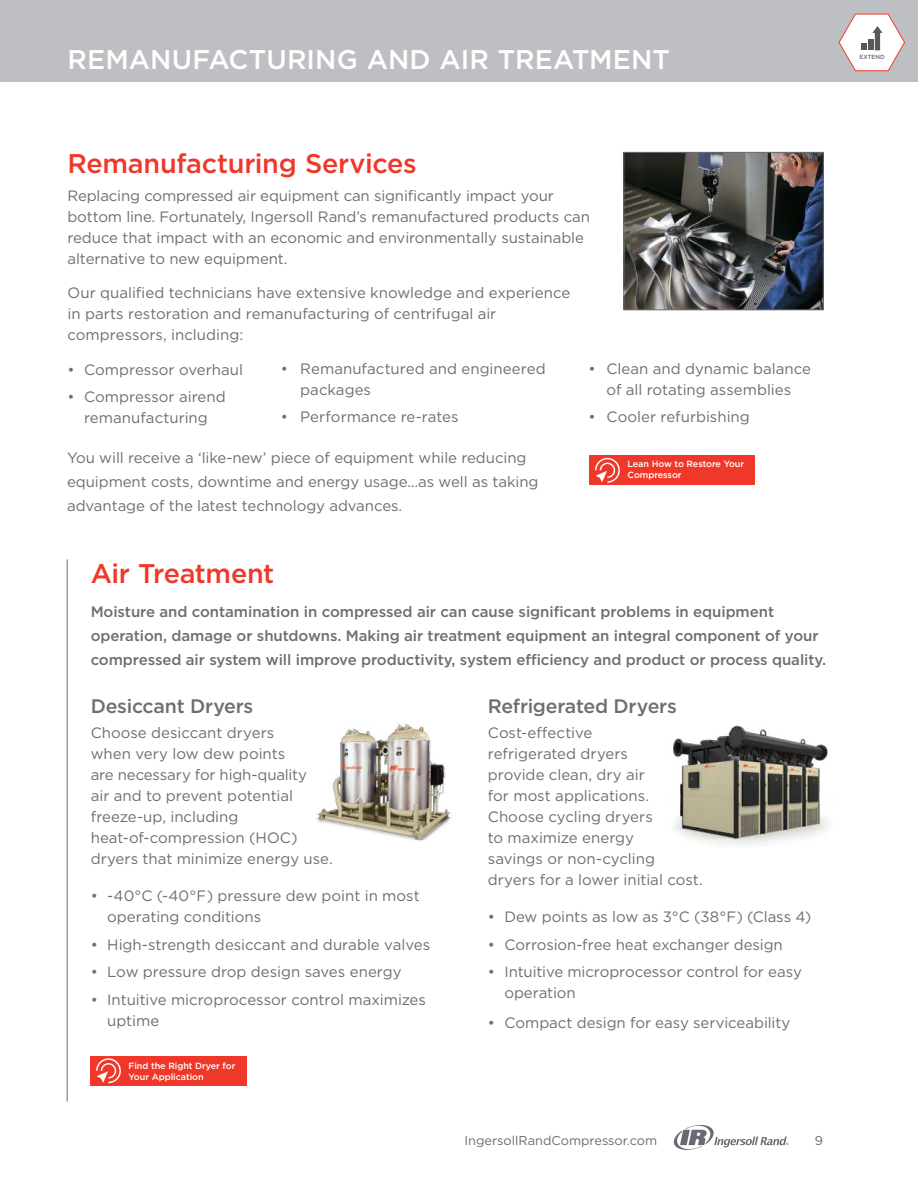
<style>
.page{position:relative;width:918px;height:1188px;background:#fff}
.page>*{position:absolute;margin:0;border:0;box-sizing:border-box;transform-origin:0 0}
.t1{font:500 27px "Gotham";letter-spacing:-.015em;color:#ef3829}
.t2{font:500 27px "Gotham";letter-spacing:.005em;color:#fff}
.t3{font:500 19.5px "Gotham";letter-spacing:-.01em;color:#6d6e71}
.t4{font:15px/21px "Gotham";letter-spacing:-.005em;color:#6d6e71}
.t5{font:500 15px/24px "Gotham";letter-spacing:-.005em;color:#6d6e71}
.t6{font:12.75px "Gotham";color:#696b73}
.t7{font:500 9px/10.5px "Gotham";letter-spacing:-.005em;color:#fff}
.t8{font:500 6px "Gotham";color:#6a6c74}
</style>
<div class="page">
<div style="left:0;top:0;width:918px;height:82px;background:#bebfc3"></div>
<svg style="left:673px;top:1125px;width:116px;height:25px"></svg>
<img style="left:626px;top:154px;width:196px;height:154px">
<div style="left:624px;top:152px;width:200px;height:158px;border:1px solid #6d6e71"></div>
<img style="left:316px;top:723px;width:136px;height:118px">
<img style="left:673px;top:725px;width:155px;height:119px">
<hr style="left:67px;top:559px;width:1px;height:543px;background:#6d6e71">
<svg style="left:838px;top:13px;width:67px;height:59px"></svg>
<div style="left:91px;top:1056px;width:156px;height:29px;background:#ef3829"></div>
<svg style="left:96px;top:1058px;width:25px;height:25px"></svg>
<div style="left:590px;top:456px;width:165px;height:29px;background:#ef3829"></div>
<svg style="left:595px;top:457px;width:25px;height:26px"></svg>
<h1 class="t2" style="left:68px;top:42px;width:604px">REMANUFACTURING AND AIR TREATMENT</h1>
<p class="t8" style="left:859px;top:53px;width:27px">EXTEND</p>
<h1 class="t1" style="left:68px;top:146px;width:351px">Remanufacturing Services</h1>
<p class="t4" style="left:68px;top:184px;width:524px">Replacing compressed air equipment can significantly impact your bottom line. Fortunately, Ingersoll Rand’s remanufactured products can reduce that impact with an economic and environmentally sustainable alternative to new equipment.</p>
<p class="t4" style="left:68px;top:282px;width:504px">Our qualified technicians have extensive knowledge and experience in parts restoration and remanufacturing of centrifugal air compressors, including:</p>
<p class="t4" style="left:68px;top:358px;width:177px">• Compressor overhaul</p>
<p class="t4" style="left:68px;top:386px;width:160px;text-align:center">• Compressor airend remanufacturing</p>
<p class="t4" style="left:67px;top:446px;width:473px;line-height:24px">You will receive a ‘like-new’ piece of equipment while reducing equipment costs, downtime and energy usage…as well as taking advantage of the latest technology advances.</p>
<p class="t4" style="left:300px;top:358px;width:247px;text-indent:-19px">• Remanufactured and engineered packages</p>
<p class="t4" style="left:281px;top:406px;width:179px">• Performance re-rates</p>
<p class="t4" style="left:589px;top:358px;width:224px;text-align:center">• Clean and dynamic balance of all rotating assemblies</p>
<p class="t4" style="left:589px;top:406px;width:163px">• Cooler refurbishing</p>
<p class="t7" style="left:628px;top:459px;width:118px">Lean How to Restore Your<br>Compressor</p>
<h1 class="t1" style="left:91px;top:555px;width:185px">Air Treatment</h1>
<p class="t5" style="left:91px;top:600px;width:737px">Moisture and contamination in compressed air can cause significant problems in equipment operation, damage or shutdowns. Making air treatment equipment an integral component of your compressed air system will improve productivity, system efficiency and product or process quality.</p>
<h2 class="t3" style="left:91px;top:693px;width:164px">Desiccant Dryers</h2>
<p class="t4" style="left:91px;top:722px;width:244px">Choose desiccant dryers<br>when very low dew points<br>are necessary for high-quality<br>air and to prevent potential freeze-up, including heat-of-compression (HOC) dryers that minimize energy use.</p>
<p class="t4" style="left:107px;top:885px;width:314px;text-indent:-16px">• -40°C (-40°F) pressure dew point in most operating conditions</p>
<p class="t4" style="left:91px;top:933px;width:341px">• High-strength desiccant and durable valves</p>
<p class="t4" style="left:91px;top:961px;width:312px">• Low pressure drop design saves energy</p>
<p class="t4" style="left:107px;top:989px;width:320px;text-indent:-16px">• Intuitive microprocessor control maximizes uptime</p>
<p class="t7" style="left:129px;top:1061px;width:108px">Find the Right Dryer for<br>Your Application</p>
<h2 class="t3" style="left:488px;top:693px;width:191px">Refrigerated Dryers</h2>
<p class="t4" style="left:488px;top:722px;width:216px">Cost-effective<br>refrigerated dryers<br>provide clean, dry air<br>for most applications.<br>Choose cycling dryers<br>to maximize energy<br>savings or non-cycling dryers for a lower initial cost.</p>
<p class="t4" style="left:488px;top:906px;width:325px">• Dew points as low as 3°C (38°F) (Class 4)</p>
<p class="t4" style="left:488px;top:933px;width:297px">• Corrosion-free heat exchanger design</p>
<p class="t4" style="left:504px;top:961px;width:299px;text-indent:-16px">• Intuitive microprocessor control for easy operation</p>
<p class="t4" style="left:488px;top:1011px;width:304px">• Compact design for easy serviceability</p>
<p class="t6" style="left:465px;top:1133px;width:194px">IngersollRandCompressor.com</p>
<p class="t6" style="left:815px;top:1133px;width:10px">9</p>
</div>
